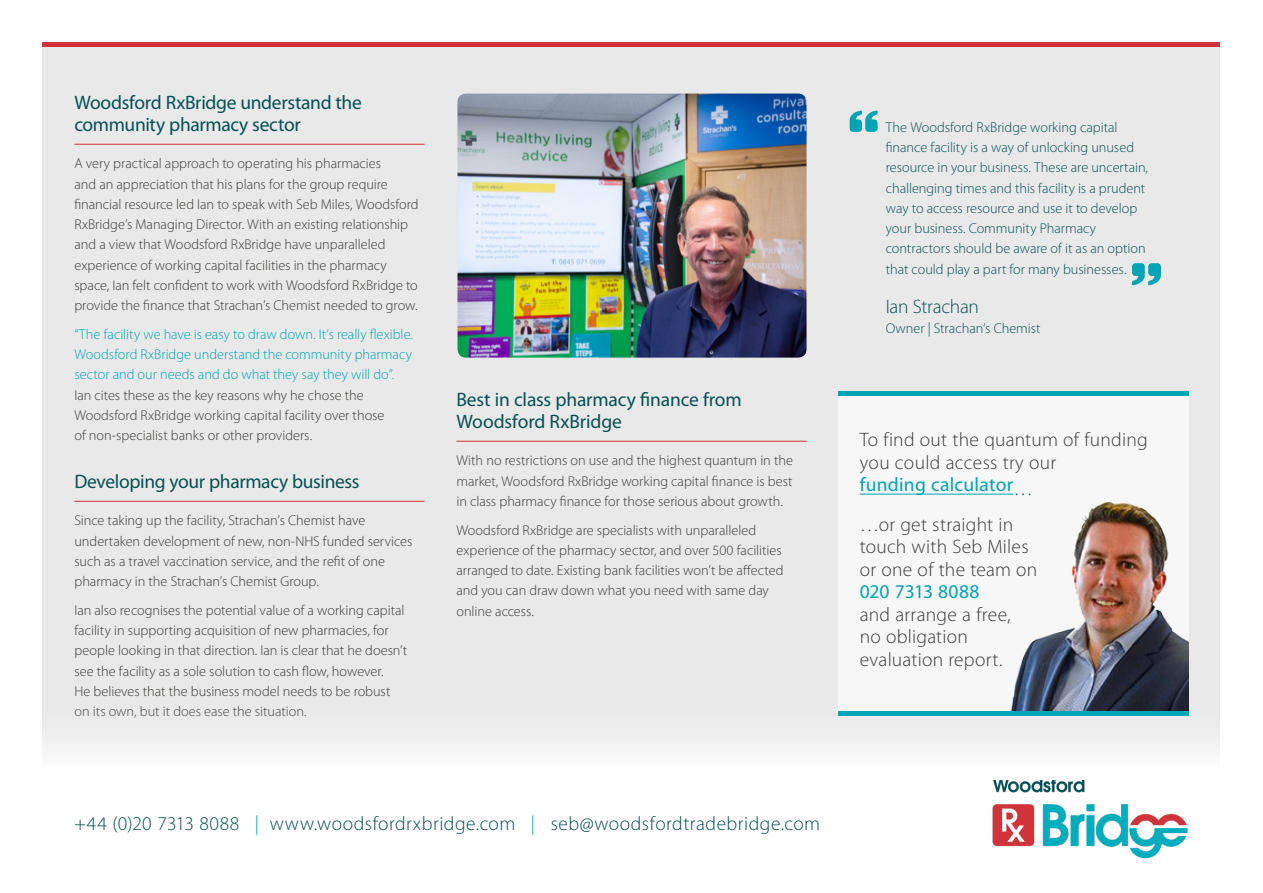
<style>
.page{position:relative;width:1263px;height:893px;background:#fff}
.page>*{position:absolute;margin:0;border:0;box-sizing:border-box;transform-origin:0 0}
.t1{font:300 19.5px/22.5px "Myriad Pro";letter-spacing:.015em;color:#3c3c3b}
.t2{font:19.5px/22.5px "Myriad Pro";letter-spacing:-.015em;color:#075156}
.t3{font:300 19.5px "Myriad Pro";letter-spacing:.025em;color:#075156}
.t4{font:19.5px "Myriad Pro";letter-spacing:.015em;color:#00a4b4}
.t5{font:300 19.5px "Myriad Pro";letter-spacing:-.015em;color:#075156}
.t6{font:300 19.5px "Myriad Pro";color:#075056}
.t7{font:300 14.25px/20.2px "Myriad Pro";color:#3c3c3b}
.t8{font:300 14.25px/20.2px "Myriad Pro";color:#075156}
.t9{font:300 14.25px/20.2px "Myriad Pro";letter-spacing:.005em;color:#00a4b4;text-align:justify}
.s1{color:#00a4b4}
</style>
<div class="page">
<div style="left:43px;top:45px;width:1177px;height:733px;background:#e9e9e9"></div>
<hr style="left:43px;top:43px;width:1177px;height:4px;background:#d13239">
<hr style="left:74px;top:144px;width:350px;height:1px;background:#d13239">
<hr style="left:74px;top:501px;width:350px;height:1px;background:#d13239">
<img style="left:992px;top:780px;width:196px;height:79px">
<div style="left:0;top:693px;width:1263px;height:86px;background:linear-gradient(to right,#f2f2f2,#f5f5f5)"></div>
<div style="left:838px;top:391px;width:350px;height:320px;background:#f7f7f7"></div>
<img style="left:976px;top:493px;width:212px;height:218px">
<hr style="left:860px;top:494px;width:153px;height:1px;background:#00a4b4">
<hr style="left:838px;top:391px;width:350px;height:4px;background:#00a4b4">
<div style="left:838px;top:711px;width:350px;height:5px;background:#00a4b4"></div>
<svg style="left:849px;top:110px;width:29px;height:22px"></svg>
<svg style="left:1132px;top:263px;width:29px;height:22px"></svg>
<img style="left:457px;top:94px;width:349px;height:264px">
<hr style="left:456px;top:441px;width:350px;height:1px;background:#d13239">
<h1 class="t2" style="left:74px;top:91px;width:289px">Woodsford RxBridge understand the community pharmacy sector</h1>
<p class="t7" style="left:74px;top:154px;width:346px">A very practical approach to operating his pharmacies<br>and an appreciation that his plans for the group require financial resource led Ian to speak with Seb Miles, Woodsford RxBridge’s Managing Director. With an existing relationship and a view that Woodsford RxBridge have unparalleled experience of working capital facilities in the pharmacy space, Ian felt confident to work with Woodsford RxBridge to provide the finance that Strachan’s Chemist needed to grow.</p>
<p class="t9" style="left:74px;top:324px;width:340px">“The facility we have is easy to draw down. It’s really flexible.<br>Woodsford RxBridge understand the community pharmacy sector and our needs and do what they say they will do”.</p>
<p class="t7" style="left:74px;top:385px;width:312px">Ian cites these as the key reasons why he chose the<br>Woodsford RxBridge working capital facility over those of non-specialist banks or other providers.</p>
<h1 class="t2" style="left:74px;top:471px;width:287px">Developing your pharmacy business</h1>
<p class="t7" style="left:74px;top:511px;width:340px">Since taking up the facility, Strachan’s Chemist have undertaken development of new, non-NHS funded services such as a travel vaccination service, and the refit of one pharmacy in the Strachan’s Chemist Group.</p>
<p class="t7" style="left:74px;top:600px;width:334px">Ian also recognises the potential value of a working capital facility in supporting acquisition of new pharmacies, for people looking in that direction. Ian is clear that he doesn’t see the facility as a sole solution to cash flow, however.<br>He believes that the business model needs to be robust on its own, but it does ease the situation.</p>
<h1 class="t2" style="left:456px;top:388px;width:287px">Best in class pharmacy finance from<br>Woodsford RxBridge</h1>
<p class="t7" style="left:456px;top:451px;width:338px;text-align:justify">With no restrictions on use and the highest quantum in the market, Woodsford RxBridge working capital finance is best in class pharmacy finance for those serious about growth.</p>
<p class="t7" style="left:456px;top:520px;width:329px">Woodsford RxBridge are specialists with unparalleled experience of the pharmacy sector, and over 500 facilities arranged to date. Existing bank facilities won’t be affected and you can draw down what you need with same day online access.</p>
<h1 class="t3" style="left:74px;top:813px;width:747px">+44 (0)20 7313 8088 <span class="s1">|</span> www.woodsfordrxbridge.com <span class="s1">|</span> seb@woodsfordtradebridge.com</h1>
<p class="t8" style="left:886px;top:117px;width:264px">The Woodsford RxBridge working capital finance facility is a way of unlocking unused resource in your business. These are uncertain, challenging times and this facility is a prudent way to access resource and use it to develop your business. Community Pharmacy contractors should be aware of it as an option that could play a part for many businesses.</p>
<h1 class="t5" style="left:886px;top:296px;width:95px">Ian Strachan</h1>
<p class="t8" style="left:886px;top:319px;width:156px">Owner | Strachan’s Chemist</p>
<h1 class="t1" style="left:860px;top:429px;width:289px">To find out the quantum of funding you could access try our</h1>
<h1 class="t4" style="left:860px;top:474px;width:155px">funding calculator</h1>
<h1 class="t1" style="left:860px;top:513px;width:179px">…or get straight in touch with Seb Miles or one of the team on</h1>
<h1 class="t4" style="left:860px;top:581px;width:121px">020 7313 8088</h1>
<h1 class="t1" style="left:860px;top:603px;width:152px">and arrange a free, no obligation evaluation report.</h1>
<h1 class="t6" style="left:1013px;top:477px;width:21px">…</h1>
</div>
